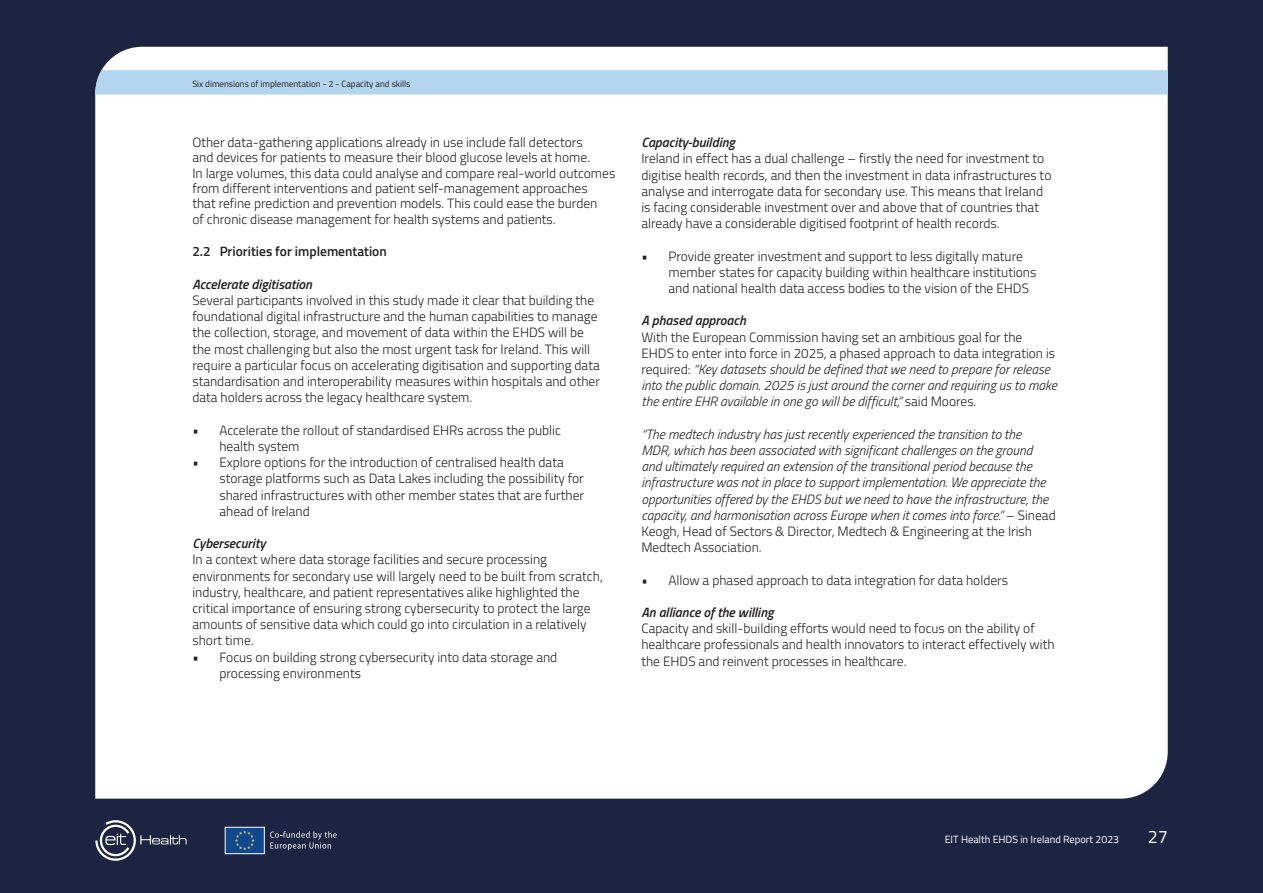
<style>
.page{position:relative;width:1263px;height:893px;background:#1c2442}
.page>*{position:absolute;margin:0;border:0;box-sizing:border-box;transform-origin:0 0}
.t1{font:18px "Titillium Web";color:#fff}
.t2{font:300 13.5px/16.2px "Titillium Web";color:#231f20}
.t3{font:italic 300 13.5px/16.2px "Titillium Web";color:#231f20}
.t4{font:italic 600 13.5px "Titillium Web";color:#231f20}
.t5{font:600 13.5px "Titillium Web";color:#231f20}
.t6{font:10.5px "Titillium Web";color:#fff}
.t7{font:9px "Titillium Web";color:#231f20}
.s1{font-style:normal}
</style>
<div class="page">
<div style="left:95px;top:47px;width:1073px;height:752px;background:#fff"></div>
<svg style="left:95px;top:70px;width:1073px;height:25px;background:#b5d5ef"></svg>
<svg style="left:270px;top:831px;width:67px;height:19px"></svg>
<div style="left:225px;top:827px;width:40px;height:27px;background:#12498e;border:1px solid #fff"></div>
<svg style="left:235px;top:830px;width:20px;height:20px"></svg>
<svg style="left:95px;top:820px;width:92px;height:41px"></svg>
<p class="t7" style="left:192px;top:77px;width:220px">Six dimensions of implementation - 2 - Capacity and skills</p>
<p class="t2" style="left:192px;top:134px;width:424px;line-height:15.5px">Other data-gathering applications already in use include fall detectors<br>and devices for patients to measure their blood glucose levels at home.<br>In large volumes, this data could analyse and compare real-world outcomes from different interventions and patient self-management approaches<br>that refine prediction and prevention models. This could ease the burden<br>of chronic disease management for health systems and patients.</p>
<p class="t5" style="left:192px;top:242px;width:196px">2.2 Priorities for implementation</p>
<p class="t4" style="left:192px;top:274px;width:121px">Accelerate digitisation</p>
<p class="t2" style="left:192px;top:292px;width:409px">Several participants involved in this study made it clear that building the foundational digital infrastructure and the human capabilities to manage the collection, storage, and movement of data within the EHDS will be the most challenging but also the most urgent task for Ireland. This will require a particular focus on accelerating digitisation and supporting data standardisation and interoperability measures within hospitals and other data holders across the legacy healthcare system.</p>
<p class="t2" style="left:219px;top:421px;width:343px;text-indent:-27px">• Accelerate the rollout of standardised EHRs across the public health system</p>
<p class="t2" style="left:219px;top:454px;width:366px;text-indent:-27px">• Explore options for the introduction of centralised health data storage platforms such as Data Lakes including the possibility for shared infrastructures with other member states that are further ahead of Ireland</p>
<p class="t4" style="left:192px;top:533px;width:75px">Cybersecurity</p>
<p class="t2" style="left:192px;top:551px;width:412px">In a context where data storage facilities and secure processing environments for secondary use will largely need to be built from scratch, industry, healthcare, and patient representatives alike highlighted the critical importance of ensuring strong cybersecurity to protect the large amounts of sensitive data which could go into circulation in a relatively short time.</p>
<p class="t2" style="left:219px;top:648px;width:339px;text-indent:-27px">• Focus on building strong cybersecurity into data storage and processing environments</p>
<p class="t4" style="left:641px;top:132px;width:95px">Capacity-building</p>
<p class="t2" style="left:641px;top:150px;width:411px">Ireland in effect has a dual challenge – firstly the need for investment to digitise health records, and then the investment in data infrastructures to analyse and interrogate data for secondary use. This means that Ireland is facing considerable investment over and above that of countries that already have a considerable digitised footprint of health records.</p>
<p class="t2" style="left:668px;top:247px;width:369px;text-indent:-27px">• Provide greater investment and support to less digitally mature member states for capacity building within healthcare institutions and national health data access bodies to the vision of the EHDS</p>
<p class="t4" style="left:641px;top:310px;width:106px">A phased approach</p>
<p class="t3" style="left:641px;top:328px;width:417px"><span class="s1">With the European Commission having set an ambitious goal for the EHDS to enter into force in 2025, a phased approach to data integration is required:</span> “Key datasets should be defined that we need to prepare for release into the public domain. 2025 is just around the corner and requiring us to make the entire EHR available in one go will be difficult,” <span class="s1">said Moores.</span></p>
<p class="t3" style="left:641px;top:425px;width:416px">“The medtech industry has just recently experienced the transition to the<br>MDR, which has been associated with significant challenges on the ground and ultimately required an extension of the transitional period because the infrastructure was not in place to support implementation. We appreciate the opportunities offered by the EHDS but we need to have the infrastructure, the capacity, and harmonisation across Europe when it comes into force.” <span class="s1">– Sinead Keogh, Head of Sectors &amp; Director, Medtech &amp; Engineering at the Irish Medtech Association.</span></p>
<p class="t2" style="left:641px;top:571px;width:368px">• Allow a phased approach to data integration for data holders</p>
<p class="t4" style="left:641px;top:602px;width:134px">An alliance of the willing</p>
<p class="t2" style="left:641px;top:620px;width:415px">Capacity and skill-building efforts would need to focus on the ability of healthcare professionals and health innovators to interact effectively with the EHDS and reinvent processes in healthcare.</p>
<p class="t6" style="left:945px;top:832px;width:176px">EIT Health EHDS in Ireland Report 2023</p>
<p class="t1" style="left:1148px;top:823px;width:22px">27</p>
</div>
